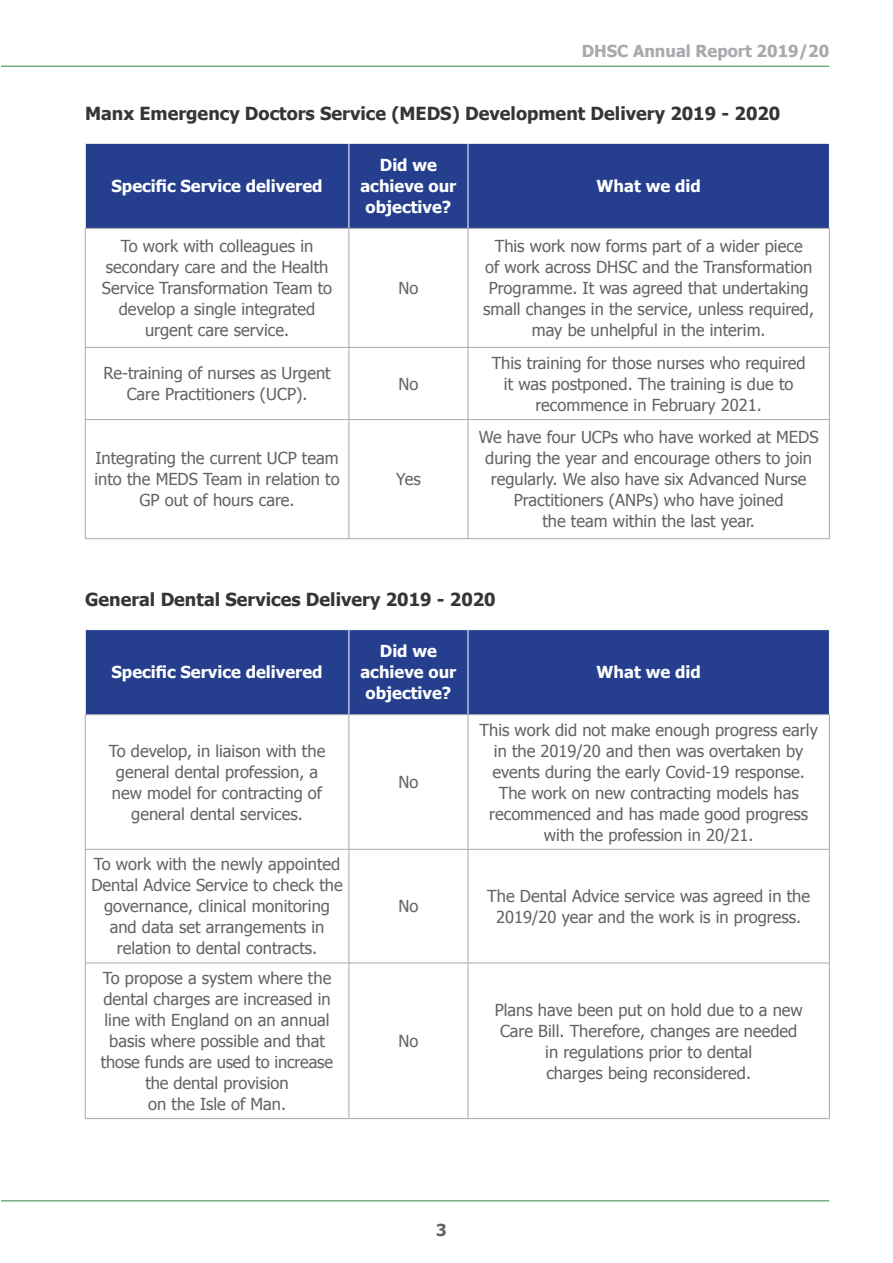
<style>
.page{position:relative;width:893px;height:1263px;background:#fff}
.page>*{position:absolute;margin:0;border:0;box-sizing:border-box;transform-origin:0 0}
.Black_Highlights{font:700 18px "Tahoma";color:#363536}
.Body_Text{font:16.5px/21px "Tahoma";color:#636366;text-align:center}
.Body_Text-2{font:700 16.5px/21px "Tahoma";color:#fff;text-align:center}
.t1{font:700 16.5px "Tahoma";color:#a8a9ad}
.t2{font:700 16.5px "Tahoma";color:#636366}
</style>
<div class="page">
<hr style="left:1px;top:66px;width:828px;height:1px;background:#3f8b55">
<hr style="left:1px;top:1200px;width:828px;height:1px;background:#3f8b55">
<div style="left:86px;top:144px;width:743px;height:84px;background:#253f8e"></div>
<hr style="left:349px;top:143px;width:1px;height:85px;background:#fff">
<hr style="left:468px;top:143px;width:1px;height:85px;background:#fff">
<hr style="left:85px;top:228px;width:264px;height:1px;background:#a8a9ad">
<hr style="left:85px;top:229px;width:1px;height:118px;background:#a8a9ad">
<hr style="left:349px;top:228px;width:119px;height:1px;background:#a8a9ad">
<hr style="left:349px;top:229px;width:1px;height:118px;background:#a8a9ad">
<hr style="left:468px;top:228px;width:362px;height:1px;background:#a8a9ad">
<hr style="left:468px;top:229px;width:1px;height:118px;background:#a8a9ad">
<hr style="left:829px;top:229px;width:1px;height:118px;background:#a8a9ad">
<hr style="left:85px;top:347px;width:264px;height:1px;background:#a8a9ad">
<hr style="left:85px;top:348px;width:1px;height:71px;background:#a8a9ad">
<hr style="left:349px;top:347px;width:119px;height:1px;background:#a8a9ad">
<hr style="left:349px;top:348px;width:1px;height:71px;background:#a8a9ad">
<hr style="left:468px;top:347px;width:362px;height:1px;background:#a8a9ad">
<hr style="left:468px;top:348px;width:1px;height:71px;background:#a8a9ad">
<hr style="left:829px;top:348px;width:1px;height:71px;background:#a8a9ad">
<hr style="left:85px;top:419px;width:264px;height:1px;background:#a8a9ad">
<hr style="left:85px;top:420px;width:1px;height:118px;background:#a8a9ad">
<hr style="left:349px;top:419px;width:119px;height:1px;background:#a8a9ad">
<hr style="left:349px;top:420px;width:1px;height:118px;background:#a8a9ad">
<hr style="left:468px;top:419px;width:362px;height:1px;background:#a8a9ad">
<hr style="left:468px;top:420px;width:1px;height:118px;background:#a8a9ad">
<hr style="left:829px;top:420px;width:1px;height:118px;background:#a8a9ad">
<hr style="left:85px;top:538px;width:264px;height:1px;background:#a8a9ad">
<hr style="left:349px;top:538px;width:119px;height:1px;background:#a8a9ad">
<hr style="left:468px;top:538px;width:362px;height:1px;background:#a8a9ad">
<div style="left:86px;top:630px;width:743px;height:84px;background:#253f8e"></div>
<hr style="left:349px;top:630px;width:1px;height:84px;background:#fff">
<hr style="left:468px;top:630px;width:1px;height:84px;background:#fff">
<hr style="left:85px;top:714px;width:264px;height:1px;background:#a8a9ad">
<hr style="left:85px;top:715px;width:1px;height:134px;background:#a8a9ad">
<hr style="left:349px;top:714px;width:119px;height:1px;background:#a8a9ad">
<hr style="left:349px;top:715px;width:1px;height:134px;background:#a8a9ad">
<hr style="left:468px;top:714px;width:362px;height:1px;background:#a8a9ad">
<hr style="left:468px;top:715px;width:1px;height:134px;background:#a8a9ad">
<hr style="left:829px;top:715px;width:1px;height:134px;background:#a8a9ad">
<hr style="left:85px;top:849px;width:264px;height:1px;background:#a8a9ad">
<hr style="left:85px;top:849px;width:1px;height:114px;background:#a8a9ad">
<hr style="left:349px;top:849px;width:119px;height:1px;background:#a8a9ad">
<hr style="left:349px;top:849px;width:1px;height:114px;background:#a8a9ad">
<hr style="left:468px;top:849px;width:362px;height:1px;background:#a8a9ad">
<hr style="left:468px;top:849px;width:1px;height:114px;background:#a8a9ad">
<hr style="left:829px;top:849px;width:1px;height:114px;background:#a8a9ad">
<hr style="left:85px;top:963px;width:264px;height:1px;background:#a8a9ad">
<hr style="left:85px;top:963px;width:1px;height:155px;background:#a8a9ad">
<hr style="left:349px;top:963px;width:119px;height:1px;background:#a8a9ad">
<hr style="left:349px;top:963px;width:1px;height:155px;background:#a8a9ad">
<hr style="left:468px;top:963px;width:362px;height:1px;background:#a8a9ad">
<hr style="left:468px;top:963px;width:1px;height:155px;background:#a8a9ad">
<hr style="left:829px;top:963px;width:1px;height:155px;background:#a8a9ad">
<hr style="left:85px;top:1118px;width:264px;height:1px;background:#a8a9ad">
<hr style="left:349px;top:1118px;width:119px;height:1px;background:#a8a9ad">
<hr style="left:468px;top:1118px;width:362px;height:1px;background:#a8a9ad">
<p class="t1" style="left:582px;top:39px;width:249px">DHSC Annual Report 2019/20</p>
<p class="Black_Highlights" style="left:85px;top:101px;width:697px">Manx Emergency Doctors Service (MEDS) Development Delivery 2019 - 2020</p>
<p class="Body_Text-2" style="left:112px;top:175px;width:213px">Specific Service delivered</p>
<p class="Body_Text" style="left:102px;top:235px;width:232px">To work with colleagues in secondary care and the Health<br>Service Transformation Team to develop a single integrated urgent care service.</p>
<p class="Body_Text-2" style="left:360px;top:154px;width:98px">Did we achieve our objective?</p>
<p class="Body_Text" style="left:398px;top:277px;width:21px">No</p>
<p class="Body_Text" style="left:103px;top:362px;width:229px">Re-training of nurses as Urgent<br>Care Practitioners (UCP).</p>
<p class="Body_Text" style="left:398px;top:373px;width:21px">No</p>
<p class="Body_Text" style="left:94px;top:447px;width:247px">Integrating the current UCP team into the MEDS Team in relation to<br>GP out of hours care.</p>
<p class="Body_Text" style="left:396px;top:468px;width:26px">Yes</p>
<p class="Body_Text-2" style="left:597px;top:175px;width:106px">What we did</p>
<p class="Body_Text" style="left:483px;top:235px;width:332px">This work now forms part of a wider piece<br>of work across DHSC and the Transformation Programme. It was agreed that undertaking small changes in the service, unless required, may be unhelpful in the interim.</p>
<p class="Body_Text" style="left:492px;top:352px;width:316px">This training for those nurses who required it was postponed. The training is due to recommence in February 2021.</p>
<p class="Body_Text" style="left:479px;top:426px;width:341px">We have four UCPs who have worked at MEDS during the year and encourage others to join regularly. We also have six Advanced Nurse Practitioners (ANPs) who have joined<br>the team within the last year.</p>
<p class="Black_Highlights" style="left:85px;top:587px;width:412px">General Dental Services Delivery 2019 - 2020</p>
<p class="Body_Text-2" style="left:112px;top:661px;width:213px">Specific Service delivered</p>
<p class="Body_Text-2" style="left:360px;top:640px;width:98px">Did we achieve our objective?</p>
<p class="Body_Text-2" style="left:597px;top:661px;width:106px">What we did</p>
<p class="Body_Text" style="left:109px;top:739px;width:218px">To develop, in liaison with the general dental profession, a new model for contracting of general dental services.</p>
<p class="Body_Text" style="left:91px;top:853px;width:253px">To work with the newly appointed<br>Dental Advice Service to check the governance, clinical monitoring and data set arrangements in relation to dental contracts.</p>
<p class="Body_Text" style="left:101px;top:967px;width:234px">To propose a system where the dental charges are increased in line with England on an annual basis where possible and that those funds are used to increase the dental provision<br>on the Isle of Man.</p>
<p class="Body_Text" style="left:398px;top:771px;width:21px">No</p>
<p class="Body_Text" style="left:479px;top:718px;width:340px">This work did not make enough progress early in the 2019/20 and then was overtaken by events during the early Covid-19 response.<br>The work on new contracting models has recommenced and has made good progress with the profession in 20/21.</p>
<p class="Body_Text" style="left:398px;top:895px;width:21px">No</p>
<p class="Body_Text" style="left:487px;top:885px;width:324px">The Dental Advice service was agreed in the<br>2019/20 year and the work is in progress.</p>
<p class="Body_Text" style="left:398px;top:1030px;width:21px">No</p>
<p class="Body_Text" style="left:495px;top:998px;width:310px">Plans have been put on hold due to a new Care Bill. Therefore, changes are needed in regulations prior to dental<br>charges being reconsidered.</p>
<p class="t2" style="left:436px;top:1218px;width:12px">3</p>
</div>
